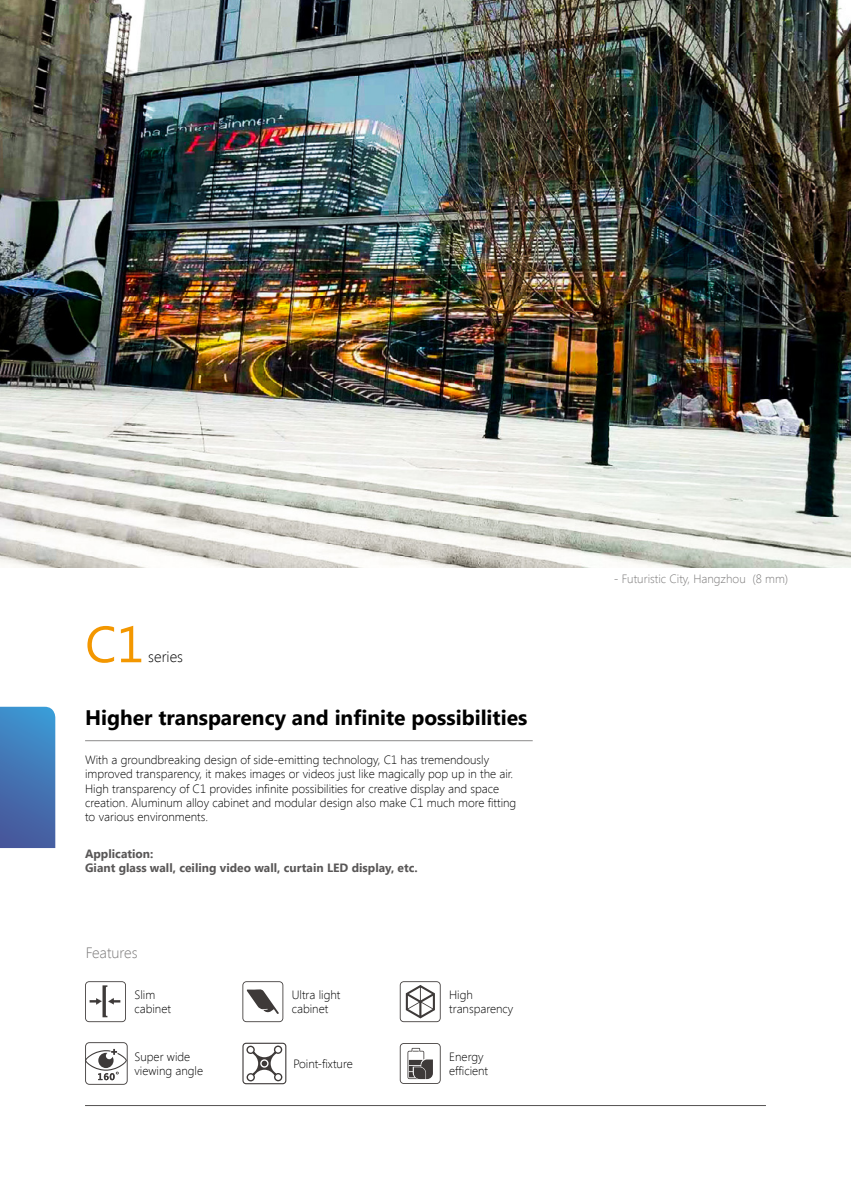
<style>
.page{position:relative;width:851px;height:1191px;background:#fff}
.page>*{position:absolute;margin:0;border:0;box-sizing:border-box;transform-origin:0 0}
.t1{font:51px "Segoe UI";color:#f39700}
.t2{font:700 21px "Segoe UI";color:#000}
.t3{font:300 15px "Segoe UI";color:#595757}
.t4{font:300 15px "Segoe UI";color:#000}
.t5{font:300 12px/14.4px "Segoe UI";color:#000}
.t6{font:700 12px/14.4px "Segoe UI";color:#595757}
.t7{font:300 12px "Segoe UI";color:#595757}
</style>
<div class="page">
<hr style="left:85px;top:1105px;width:680px;height:1px;background:#595757">
<img style="left:0;top:0;width:850px;height:568px">
<hr style="left:85px;top:740px;width:447px;height:1px;background:#595757">
<svg style="left:0;top:706px;width:55px;height:142px;background:#4477b6"></svg>
<svg style="left:242px;top:981px;width:41px;height:41px"></svg>
<svg style="left:242px;top:1042px;width:44px;height:42px"></svg>
<svg style="left:85px;top:981px;width:41px;height:41px"></svg>
<svg style="left:400px;top:981px;width:40px;height:41px"></svg>
<svg style="left:400px;top:1043px;width:40px;height:41px"></svg>
<svg style="left:85px;top:1042px;width:43px;height:42px"></svg>
<h1 class="t1" style="left:85px;top:609px;width:61px">C1</h1>
<p class="t4" style="left:148px;top:646px;width:36px">series</p>
<h2 class="t2" style="left:85px;top:702px;width:443px">Higher transparency and infinite possibilities</h2>
<p class="t5" style="left:85px;top:752px;width:432px">With a groundbreaking design of side-emitting technology, C1 has tremendously improved transparency, it makes images or videos just like magically pop up in the air.<br>High transparency of C1 provides infinite possibilities for creative display and space creation. Aluminum alloy cabinet and modular design also make C1 much more fitting to various environments.</p>
<p class="t6" style="left:85px;top:846px;width:334px">Application:<br>Giant glass wall, ceiling video wall, curtain LED display, etc.</p>
<p class="t3" style="left:85px;top:942px;width:54px">Features</p>
<p class="t5" style="left:134px;top:986px;width:38px">Slim cabinet</p>
<p class="t5" style="left:134px;top:1048px;width:70px">Super wide viewing angle</p>
<p class="t5" style="left:292px;top:986px;width:50px">Ultra light cabinet</p>
<p class="t5" style="left:293px;top:1055px;width:61px">Point-fixture</p>
<p class="t5" style="left:449px;top:986px;width:66px">High transparency</p>
<p class="t5" style="left:449px;top:1048px;width:40px">Energy efficient</p>
<p class="t7" style="left:613px;top:570px;width:176px">- Futuristic City, Hangzhou (8 mm)</p>
</div>
